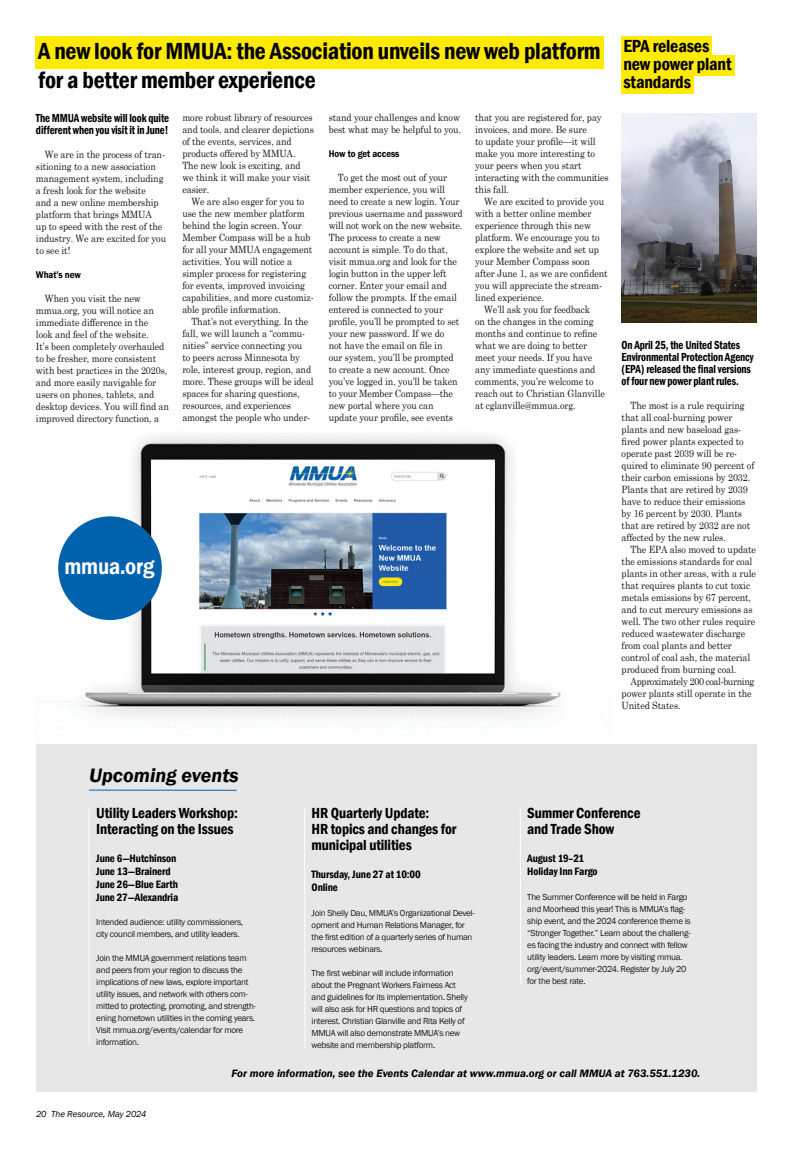
<style>
.page{position:relative;width:792px;height:1152px;background:#fff}
.page>*{position:absolute;margin:0;border:0;box-sizing:border-box;transform-origin:0 0}
.Display_-_Headline{font:600 condensed 24px/28.8px "Franklin Gothic";letter-spacing:-.01em;color:#000}
.Body_Text{font:600 23px "Franklin Gothic";letter-spacing:-.01em;color:#fff;scale:.9 1}
.Display_-_Headline_18{font:italic 600 20px "Franklin Gothic";color:#000}
.Display_-_Headline-2{font:600 condensed 18px/18px "Franklin Gothic";letter-spacing:-.01em;color:#000}
.Body_Text-2{font:600 condensed 15px/16px "Franklin Gothic";letter-spacing:-.01em;color:#000}
.t1{font:600 condensed 12px/12px "Franklin Gothic";letter-spacing:-.01em;color:#000;scale:.9 1}
.Body_Text-3{font:600 condensed 11px "Franklin Gothic";letter-spacing:-.01em;color:#000}
.Display_-_Headline_18-2{font:italic 600 11px "Franklin Gothic";color:#000}
.Body_Text-4{font:10px/12px "Century Schoolbook";letter-spacing:-.01em;color:#1a1a1a;scale:.9 1}
.Body_Text-5{font:600 10px "Franklin Gothic";letter-spacing:-.01em;color:#000;scale:.9 1}
.Body_Text-6{font:9px/12px "Franklin Gothic";letter-spacing:-.03em;color:#1a1a1a}
.t2{font:italic 9px "Franklin Gothic";color:#000}
</style>
<div class="page">
<img style="left:58px;top:434px;width:503px;height:287px">
<div style="left:58px;top:516px;width:104px;height:104px;background:#0061ad;border-radius:50%"></div>
<div style="left:622px;top:36px;width:90px;height:21px;background:#ffea00"></div>
<div style="left:622px;top:55px;width:113px;height:21px;background:#ffea00"></div>
<div style="left:622px;top:73px;width:72px;height:21px;background:#ffea00"></div>
<div style="left:36px;top:744px;width:721px;height:348px;background:#e7e7e8"></div>
<hr style="left:89px;top:790px;width:147px;height:1px;background:#0761ac">
<hr style="left:89px;top:809px;width:1px;height:236px;background:#fff">
<svg style="left:304px;top:809px;width:2px;height:239px"></svg>
<svg style="left:520px;top:809px;width:1px;height:176px"></svg>
<div style="left:36px;top:36px;width:568px;height:32px;background:#ffea00"></div>
<img style="left:622px;top:114px;width:135px;height:209px">
<p class="Display_-_Headline" style="left:38px;top:37px;width:564px">A new look for MMUA: the Association unveils new web platform for a better member experience</p>
<p class="t1" style="left:36px;top:112px;width:150px">The MMUA website will look quite different when you visit it in June!</p>
<p class="Body_Text-4" style="left:36px;top:148px;width:146px;text-indent:9px">We are in the process of tran&shy;sitioning to a new association management system, including a fresh look for the website<br>and a new online membership platform that brings MMUA<br>up to speed with the rest of the industry. We are excited for you to see it!</p>
<p class="Body_Text-5" style="left:36px;top:269px;width:51px">What’s new</p>
<p class="Body_Text-4" style="left:36px;top:292px;width:149px;text-indent:9px">When you visit the new mmua.org, you will notice an immediate difference in the<br>look and feel of the website.<br>It’s been completely overhauled to be fresher, more consistent with best practices in the 2020s, and more easily navigable for users on phones, tablets, and desktop devices. You will find an improved directory function, a</p>
<p class="Body_Text-4" style="left:182px;top:111px;width:148px">more robust library of resources and tools, and clearer depictions of the events, services, and products offered by MMUA.<br>The new look is exciting, and we think it will make your visit easier.</p>
<p class="Body_Text-4" style="left:182px;top:195px;width:147px;text-indent:9px">We are also eager for you to use the new member platform behind the login screen. Your<br>Member Compass will be a hub for all your MMUA engagement activities. You will notice a simpler process for registering for events, improved invoicing capabilities, and more customiz&shy;able profile information.</p>
<p class="Body_Text-4" style="left:182px;top:315px;width:147px;text-indent:9px">That’s not everything. In the fall, we will launch a “commu&shy;nities” service connecting you<br>to peers across Minnesota by role, interest group, region, and more. These groups will be ideal spaces for sharing questions, resources, and experiences amongst the people who under-</p>
<p class="Body_Text-4" style="left:475px;top:111px;width:150px">that you are registered for, pay invoices, and more. Be sure<br>to update your profile—it will make you more interesting to your peers when you start interacting with the communities this fall.</p>
<p class="Body_Text-4" style="left:475px;top:195px;width:149px;text-indent:9px">We are excited to provide you with a better online member experience through this new platform. We encourage you to explore the website and set up your Member Compass soon after June 1, as we are confident you will appreciate the stream&shy;lined experience.</p>
<p class="Body_Text-4" style="left:475px;top:303px;width:146px;text-indent:9px">We’ll ask you for feedback<br>on the changes in the coming months and continue to refine what we are doing to better meet your needs. If you have any immediate questions and comments, you’re welcome to reach out to Christian Glanville at cglanville@mmua.org.</p>
<p class="Body_Text-4" style="left:329px;top:111px;width:149px">stand your challenges and know best what may be helpful to you.</p>
<p class="Body_Text-5" style="left:329px;top:148px;width:80px">How to get access</p>
<p class="Body_Text-4" style="left:329px;top:171px;width:150px;text-indent:9px">To get the most out of your member experience, you will need to create a new login. Your previous username and password will not work on the new website.<br>The process to create a new account is simple. To do that, visit mmua.org and look for the login button in the upper left corner. Enter your email and follow the prompts. If the email entered is connected to your profile, you’ll be prompted to set your new password. If we do<br>not have the email on file in<br>our system, you’ll be prompted to create a new account. Once you’ve logged in, you’ll be taken to your Member Compass—the new portal where you can update your profile, see events</p>
<p class="Body_Text" style="left:64px;top:552px;width:102px">mmua.org</p>
<p class="Display_-_Headline-2" style="left:623px;top:37px;width:110px">EPA releases new power plant standards</p>
<p class="t1" style="left:622px;top:339px;width:148px">On April 25, the United States<br>Environmental Protection Agency (EPA) released the final versions of four new power plant rules.</p>
<p class="Body_Text-4" style="left:622px;top:399px;width:149px;text-indent:9px">The most is a rule requiring that all coal-burning power plants and new baseload gas&shy;fired power plants expected to operate past 2039 will be re&shy;quired to eliminate 90 percent of their carbon emissions by 2032.<br>Plants that are retired by 2039 have to reduce their emissions by 16 percent by 2030. Plants that are retired by 2032 are not affected by the new rules.</p>
<p class="Body_Text-4" style="left:622px;top:543px;width:151px;text-indent:9px">The EPA also moved to update the emissions standards for coal plants in other areas, with a rule that requires plants to cut toxic metals emissions by 67 percent, and to cut mercury emissions as well. The two other rules require reduced wastewater discharge from coal plants and better control of coal ash, the material produced from burning coal.</p>
<p class="Body_Text-4" style="left:622px;top:675px;width:149px;text-indent:9px">Approximately 200 coal-burning power plants still operate in the<br>United States.</p>
<p class="Display_-_Headline_18" style="left:89px;top:762px;width:151px">Upcoming events</p>
<p class="Body_Text-2" style="left:96px;top:805px;width:143px">Utility Leaders Workshop:<br>Interacting on the Issues</p>
<p class="Body_Text-3" style="left:96px;top:851px;width:82px">June 6—Hutchinson</p>
<p class="Body_Text-3" style="left:96px;top:864px;width:76px">June 13—Brainerd</p>
<p class="Body_Text-3" style="left:96px;top:877px;width:83px">June 26—Blue Earth</p>
<p class="Body_Text-3" style="left:96px;top:890px;width:84px">June 27—Alexandria</p>
<p class="Body_Text-6" style="left:96px;top:916px;width:148px">Intended audience: utility commissioners, city council members, and utility leaders.</p>
<p class="Body_Text-6" style="left:96px;top:952px;width:161px">Join the MMUA government relations team and peers from your region to discuss the implications of new laws, explore important utility issues, and network with others com&shy;mitted to protecting, promoting, and strength&shy;ening hometown utilities in the coming years.<br>Visit mmua.org/events/calendar for more information.</p>
<p class="Body_Text-2" style="left:312px;top:805px;width:146px">HR Quarterly Update:<br>HR topics and changes for municipal utilities</p>
<p class="Body_Text-3" style="left:312px;top:867px;width:111px">Thursday, June 27 at 10:00</p>
<p class="Body_Text-3" style="left:312px;top:880px;width:28px">Online</p>
<p class="Body_Text-6" style="left:312px;top:907px;width:165px">Join Shelly Dau, MMUA’s Organizational Devel&shy;opment and Human Relations Manager, for the first edition of a quarterly series of human resources webinars.</p>
<p class="Body_Text-6" style="left:312px;top:967px;width:158px">The first webinar will include information about the Pregnant Workers Fairness Act and guidelines for its implementation. Shelly will also ask for HR questions and topics of interest. Christian Glanville and Rita Kelly of MMUA will also demonstrate MMUA’s new website and membership platform.</p>
<p class="Body_Text-2" style="left:527px;top:805px;width:115px">Summer Conference and Trade Show</p>
<p class="Body_Text-3" style="left:527px;top:851px;width:58px">August 19–21</p>
<p class="Body_Text-3" style="left:527px;top:864px;width:72px">Holiday Inn Fargo</p>
<p class="Body_Text-6" style="left:527px;top:891px;width:165px">The Summer Conference will be held in Fargo and Moorhead this year! This is MMUA’s flag&shy;ship event, and the 2024 conference theme is “Stronger Together.” Learn about the challeng&shy;es facing the industry and connect with fellow utility leaders. Learn more by visiting mmua. org/event/summer-2024. Register by July 20 for the best rate.</p>
<p class="t2" style="left:36px;top:1108px;width:112px">20 The Resource, May 2024</p>
<p class="Display_-_Headline_18-2" style="left:232px;top:1066px;width:470px">For more information, see the Events Calendar at www.mmua.org or call MMUA at 763.551.1230.</p>
</div>
